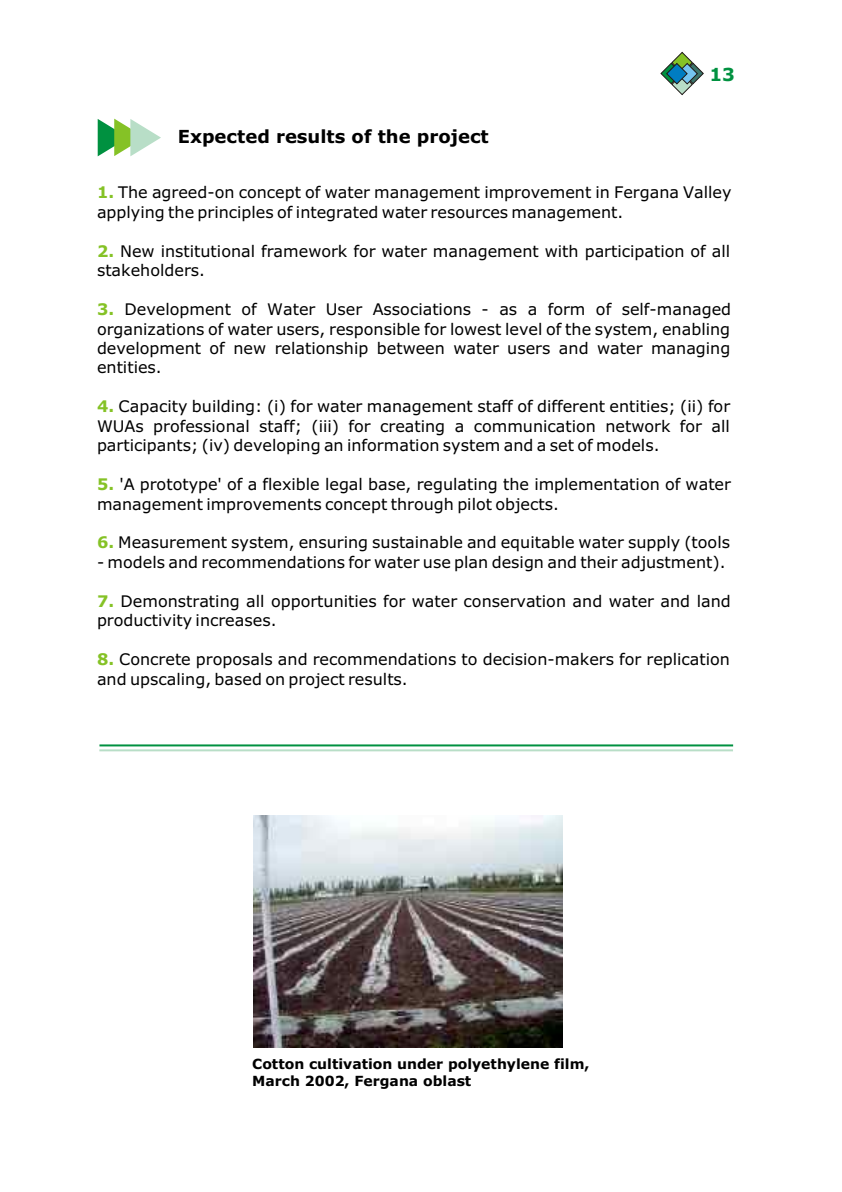
<style>
.page{position:relative;width:842px;height:1192px;background:#fff}
.page>*{position:absolute;margin:0;border:0;box-sizing:border-box;transform-origin:0 0}
.t1{font:700 18px "Verdana";color:#000}
.t2{font:700 18px "Verdana";color:#009140}
.t3{font:16px/19.4px "Verdana";color:#000;text-align:justify}
.t4{font:700 16px "Verdana";color:#85c226}
.t5{font:700 14px/17px "Verdana";color:#000}
.s1{font-weight:700;color:#85c226}
</style>
<div class="page">
<svg style="left:660px;top:52px;width:44px;height:43px"></svg>
<img style="left:254px;top:816px;width:309px;height:231px">
<svg style="left:98px;top:119px;width:63px;height:37px"></svg>
<hr style="left:99px;top:744px;width:634px;height:2px;background:#009140">
<hr style="left:99px;top:749px;width:634px;height:2px;background:#b8dec7">
<p class="t2" style="left:709px;top:67px;width:27px">13</p>
<p class="t1" style="left:178px;top:130px;width:313px">Expected results of the project</p>
<p class="t3" style="left:97px;top:184px;width:636px"><span class="s1">1.</span> The agreed-on concept of water management improvement in Fergana Valley</p>
<p class="t3" style="left:97px;top:204px;width:528px">applying the principles of integrated water resources management.</p>
<p class="t3" style="left:97px;top:243px;width:635px"><span class="s1">2.</span> New institutional framework for water management with participation of all</p>
<p class="t3" style="left:97px;top:262px;width:109px">stakeholders.</p>
<p class="t3" style="left:97px;top:301px;width:636px;text-indent:28px">Development of Water User Associations - as a form of self-managed organizations of water users, responsible for lowest level of the system, enabling development of new relationship between water users and water managing entities.</p>
<p class="t4" style="left:97px;top:303px;width:19px">3.</p>
<p class="t3" style="left:97px;top:398px;width:635px"><span class="s1">4.</span> Capacity building: (i) for water management staff of different entities; (ii) for</p>
<p class="t3" style="left:97px;top:418px;width:634px">WUAs professional staff; (iii) for creating a communication network for all participants; (iv) developing an information system and a set of models.</p>
<p class="t3" style="left:97px;top:476px;width:635px"><span class="s1">5.</span> 'A prototype' of a flexible legal base, regulating the implementation of water</p>
<p class="t3" style="left:97px;top:495px;width:463px">management improvements concept through pilot objects.</p>
<p class="t3" style="left:97px;top:534px;width:635px"><span class="s1">6.</span> Measurement system, ensuring sustainable and equitable water supply (tools</p>
<p class="t3" style="left:97px;top:554px;width:630px">- models and recommendations for water use plan design and their adjustment).</p>
<p class="t3" style="left:97px;top:593px;width:635px"><span class="s1">7.</span> Demonstrating all opportunities for water conservation and water and land</p>
<p class="t3" style="left:97px;top:612px;width:181px">productivity increases.</p>
<p class="t3" style="left:97px;top:651px;width:635px"><span class="s1">8.</span> Concrete proposals and recommendations to decision-makers for replication</p>
<p class="t3" style="left:97px;top:670px;width:312px">and upscaling, based on project results.</p>
<p class="t5" style="left:252px;top:1057px;width:339px">Cotton cultivation under polyethylene film,<br>March 2002, Fergana oblast</p>
</div>
